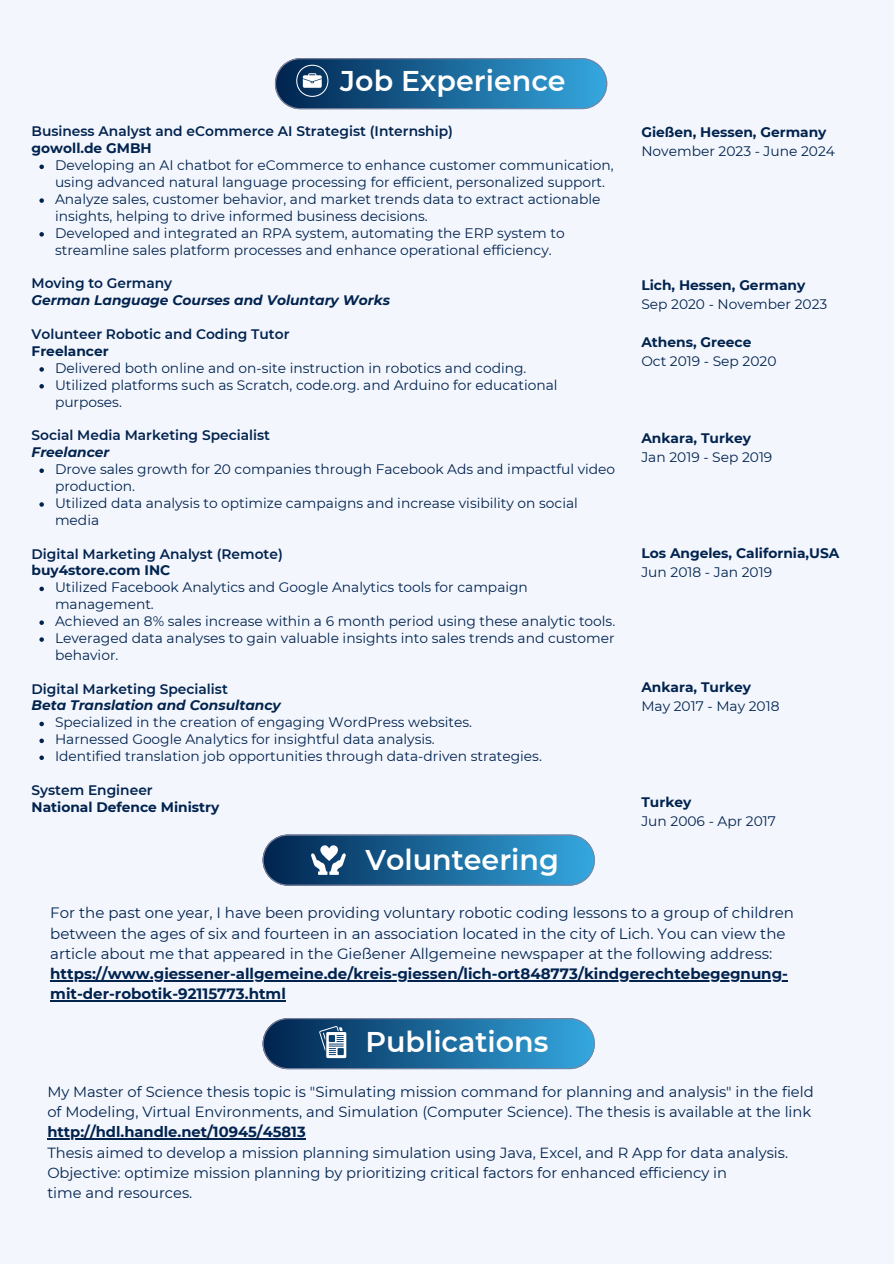
<style>
.page{position:relative;width:894px;height:1264px;background:#fff}
.page>*{position:absolute;margin:0;border:0;box-sizing:border-box;transform-origin:0 0}
.t1{font:600 28.5px "Montserrat";color:#fff}
.t2{font:15px/20.2px "Montserrat";color:#01234e}
.t3{font:700 15px/20.2px "Montserrat";color:#01234e}
.t4{font:14.7px "Montserrat";color:#01234e}
.t5{font:700 14.7px "Montserrat";color:#01234e}
.t6{font:13.8px/16.8px "Montserrat";color:#01234e}
.t7{font:600 13.8px/16.8px "Montserrat";color:#01234e}
.t8{font:700 13.8px/16.8px "Montserrat";color:#01234e}
.t9{font:italic 700 13.8px/16.8px "Montserrat";color:#01234e}
.s1{font-weight:700}
.s2{font-weight:600;font-style:normal}
.s3{font-weight:700;font-style:italic}
.s4{font-weight:600}
</style>
<div class="page">
<div style="left:0;top:0;width:893px;height:1263px;background:#f3f6fd"></div>
<svg style="left:275px;top:58px;width:332px;height:51px;background:#2a6f9d"></svg>
<svg style="left:39px;top:165px;width:5px;height:4px"></svg>
<svg style="left:39px;top:198px;width:5px;height:5px"></svg>
<svg style="left:39px;top:232px;width:5px;height:5px"></svg>
<svg style="left:39px;top:367px;width:5px;height:5px"></svg>
<svg style="left:39px;top:384px;width:5px;height:4px"></svg>
<svg style="left:39px;top:468px;width:5px;height:5px"></svg>
<svg style="left:39px;top:502px;width:5px;height:5px"></svg>
<svg style="left:39px;top:586px;width:5px;height:5px"></svg>
<svg style="left:39px;top:620px;width:5px;height:5px"></svg>
<svg style="left:39px;top:637px;width:5px;height:5px"></svg>
<svg style="left:39px;top:721px;width:5px;height:5px"></svg>
<svg style="left:39px;top:738px;width:5px;height:5px"></svg>
<svg style="left:39px;top:755px;width:5px;height:5px"></svg>
<svg style="left:262px;top:834px;width:332px;height:51px;background:#2c719e"></svg>
<svg style="left:262px;top:1018px;width:332px;height:51px;background:#2a6f9d"></svg>
<hr style="left:50px;top:980px;width:737px;height:1px;background:#01234e">
<hr style="left:50px;top:1000px;width:236px;height:1px;background:#01234e">
<hr style="left:47px;top:1138px;width:258px;height:1px;background:#01234e">
<p class="t1" style="left:340px;top:64px;width:227px">Job Experience</p>
<p class="t7" style="left:32px;top:123px;width:423px">Business Analyst and eCommerce AI Strategist (Internship) <span class="s1">gowoll.de GMBH</span></p>
<h1 class="t6" style="left:55px;top:157px;width:560px">Developing an AI chatbot for eCommerce to enhance customer communication, using advanced natural language processing for efficient, personalized support.</h1>
<h2 class="t6" style="left:55px;top:191px;width:546px">Analyze sales, customer behavior, and market trends data to extract actionable insights, helping to drive informed business decisions.</h2>
<p class="t6" style="left:55px;top:224px;width:511px">Developed and integrated an RPA system, automating the ERP system to streamline sales platform processes and enhance operational efficiency.</p>
<p class="t9" style="left:32px;top:275px;width:360px"><span class="s2">Moving to Germany<br></span>German Language Courses and Voluntary Works</p>
<p class="t7" style="left:32px;top:326px;width:259px">Volunteer Robotic and Coding Tutor<br><span class="s1">Freelancer</span></p>
<h2 class="t6" style="left:55px;top:359px;width:473px">Delivered both online and on-site instruction in robotics and coding.</h2>
<h2 class="t6" style="left:55px;top:376px;width:504px">Utilized platforms such as Scratch, code.org. and Arduino for educational purposes.</h2>
<p class="t7" style="left:32px;top:427px;width:240px">Social Media Marketing Specialist<br><span class="s3">Freelancer</span></p>
<p class="t6" style="left:55px;top:461px;width:561px">Drove sales growth for 20 companies through Facebook Ads and impactful video production.</p>
<h2 class="t6" style="left:55px;top:494px;width:524px">Utilized data analysis to optimize campaigns and increase visibility on social media</h2>
<p class="t7" style="left:32px;top:545px;width:253px">Digital Marketing Analyst (Remote) <span class="s1">buy4store.com INC</span></p>
<p class="t6" style="left:55px;top:579px;width:474px">Utilized Facebook Analytics and Google Analytics tools for campaign management.</p>
<h2 class="t6" style="left:55px;top:612px;width:561px">Achieved an 8% sales increase within a 6 month period using these analytic tools.</h2>
<p class="t6" style="left:55px;top:629px;width:561px">Leveraged data analyses to gain valuable insights into sales trends and customer behavior.</p>
<p class="t9" style="left:32px;top:680px;width:251px"><span class="s2">Digital Marketing Specialist<br></span>Beta Translation and Consultancy</p>
<p class="t6" style="left:55px;top:714px;width:418px">Specialized in the creation of engaging WordPress websites.</p>
<h2 class="t6" style="left:55px;top:731px;width:381px">Harnessed Google Analytics for insightful data analysis.</h2>
<p class="t6" style="left:55px;top:747px;width:488px">Identified translation job opportunities through data-driven strategies.</p>
<p class="t8" style="left:32px;top:781px;width:189px"><span class="s4">System Engineer<br></span>National Defence Ministry</p>
<h2 class="t8" style="left:641px;top:123px;width:186px">Gießen, Hessen, Germany</h2>
<p class="t6" style="left:641px;top:143px;width:195px">November 2023 - June 2024</p>
<h1 class="t8" style="left:641px;top:276px;width:165px">Lich, Hessen, Germany</h1>
<p class="t6" style="left:641px;top:296px;width:187px">Sep 2020 - November 2023</p>
<p class="t8" style="left:641px;top:334px;width:111px">Athens, Greece</p>
<p class="t6" style="left:641px;top:353px;width:136px">Oct 2019 - Sep 2020</p>
<p class="t8" style="left:641px;top:429px;width:111px">Ankara, Turkey</p>
<p class="t6" style="left:641px;top:449px;width:132px">Jan 2019 - Sep 2019</p>
<p class="t8" style="left:641px;top:544px;width:199px">Los Angeles, California,USA</p>
<p class="t6" style="left:641px;top:563px;width:132px">Jun 2018 - Jan 2019</p>
<p class="t8" style="left:641px;top:678px;width:111px">Ankara, Turkey</p>
<p class="t6" style="left:641px;top:697px;width:139px">May 2017 - May 2018</p>
<p class="t8" style="left:641px;top:793px;width:51px">Turkey</p>
<p class="t6" style="left:641px;top:812px;width:136px">Jun 2006 - Apr 2017</p>
<p class="t1" style="left:365px;top:842px;width:195px">Volunteering</p>
<p class="t2" style="left:50px;top:902px;width:745px">For the past one year, I have been providing voluntary robotic coding lessons to a group of children between the ages of six and fourteen in an association located in the city of Lich. You can view the article about me that appeared in the Gießener Allgemeine newspaper at the following address:</p>
<p class="t3" style="left:50px;top:963px;width:739px">https://www.giessener-allgemeine.de/kreis-giessen/lich-ort848773/kindgerechtebegegnung&shy;mit-der-robotik-92115773.html</p>
<p class="t1" style="left:365px;top:1024px;width:184px">Publications</p>
<p class="t4" style="left:47px;top:1082px;width:767px">My Master of Science thesis topic is "Simulating mission command for planning and analysis" in the field</p>
<p class="t4" style="left:47px;top:1102px;width:765px">of Modeling, Virtual Environments, and Simulation (Computer Science). The thesis is available at the link</p>
<h1 class="t5" style="left:47px;top:1123px;width:260px">http://hdl.handle.net/10945/45813</h1>
<p class="t4" style="left:47px;top:1143px;width:742px">Thesis aimed to develop a mission planning simulation using Java, Excel, and R App for data analysis.</p>
<p class="t4" style="left:47px;top:1163px;width:681px">Objective: optimize mission planning by prioritizing critical factors for enhanced efficiency in</p>
<p class="t4" style="left:47px;top:1183px;width:146px">time and resources.</p>
</div>
